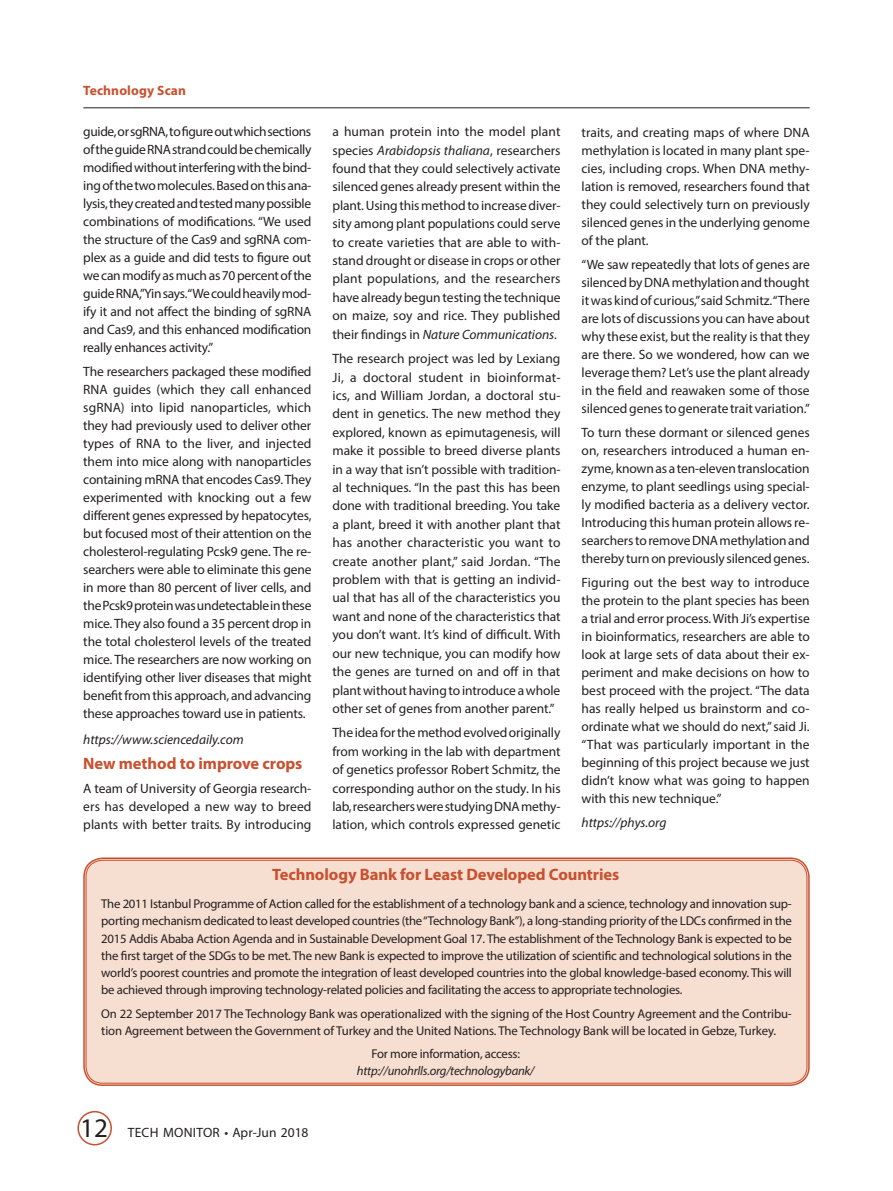
<style>
.page{position:relative;width:893px;height:1191px;background:#fff}
.page>*{position:absolute;margin:0;border:0;box-sizing:border-box;transform-origin:0 0}
.t1{font:27px "Myriad Pro";color:#231f20}
.Filler_HD{font:700 16.5px "Myriad Pro";letter-spacing:-.005em;color:#c8502e}
.H2_11_13{font:700 16.5px "Myriad Pro";letter-spacing:-.005em;color:#c8502e}
.TS_BT_p4{font:13.5px/18px "Myriad Pro";letter-spacing:-.005em;color:#231f20;text-align:justify}
.Webadd{font:italic 13.5px "Myriad Pro";letter-spacing:-.005em;color:#231f20}
.t2{font:700 13.5px "Myriad Pro";letter-spacing:.01em;color:#c8502e}
.Filler_BT{font:12.75px/17.2px "Myriad Pro";letter-spacing:-.01em;color:#231f20;text-align:justify}
.Filler_BT-2{font:italic 12.75px "Myriad Pro";letter-spacing:-.02em;color:#231f20}
.s1{font-style:italic}
</style>
<div class="page">
<hr style="left:83px;top:107px;width:726px;height:1px;background:#231f20">
<div style="left:77px;top:1111px;width:35px;height:34px;border:2px solid #c8502e;border-radius:50%"></div>
<div style="left:85px;top:859px;width:723px;height:225px;background:#f6ded1;border-radius:18px"></div>
<div style="left:83px;top:857px;width:726px;height:229px;border:2px solid #c8502e;border-radius:19px"></div>
<div style="left:86px;top:860px;width:721px;height:223px;border:1px solid #c8502e;border-radius:17px"></div>
<p class="t2" style="left:83px;top:81px;width:104px">Technology Scan</p>
<p class="TS_BT_p4" style="left:83px;top:122px;width:230px">guide, or sgRNA, to figure out which sections of the guide RNA strand could be chemically modified without interfering with the bind&shy;ing of the two molecules. Based on this ana&shy;lysis, they created and tested many possible combinations of modifications. “We used the structure of the Cas9 and sgRNA com&shy;plex as a guide and did tests to figure out we can modify as much as 70 percent of the guide RNA,” Yin says. “We could heavily mod&shy;ify it and not affect the binding of sgRNA and Cas9, and this enhanced modification really enhances activity.”</p>
<p class="TS_BT_p4" style="left:83px;top:362px;width:230px">The researchers packaged these modified RNA guides (which they call enhanced sgRNA) into lipid nanoparticles, which they had previously used to deliver other types of RNA to the liver, and injected them into mice along with nanoparticles containing mRNA that encodes Cas9. They experimented with knocking out a few different genes expressed by hepatocytes, but focused most of their attention on the cholesterol-regulating Pcsk9 gene. The re&shy;searchers were able to eliminate this gene in more than 80 percent of liver cells, and the Pcsk9 protein was undetectable in these mice. They also found a 35 percent drop in the total cholesterol levels of the treated mice. The researchers are now working on identifying other liver diseases that might benefit from this approach, and advancing these approaches toward use in patients.</p>
<p class="Webadd" style="left:83px;top:731px;width:162px">https://www.sciencedaily.com</p>
<p class="H2_11_13" style="left:83px;top:753px;width:221px">New method to improve crops</p>
<p class="TS_BT_p4" style="left:83px;top:779px;width:230px">A team of University of Georgia research&shy;ers has developed a new way to breed plants with better traits. By introducing</p>
<p class="TS_BT_p4" style="left:332px;top:122px;width:230px;line-height:18.5px">a human protein into the model plant species <span class="s1">Arabidopsis thaliana</span>, researchers found that they could selectively activate silenced genes already present within the plant. Using this method to increase diver&shy;sity among plant populations could serve to create varieties that are able to with&shy;stand drought or disease in crops or other plant populations, and the researchers have already begun testing the technique on maize, soy and rice. They published their findings in <span class="s1">Nature Communications</span>.</p>
<p class="TS_BT_p4" style="left:332px;top:349px;width:230px;line-height:18.5px">The research project was led by Lexiang Ji, a doctoral student in bioinformat&shy;ics, and William Jordan, a doctoral stu&shy;dent in genetics. The new method they explored, known as epimutagenesis, will make it possible to breed diverse plants in a way that isn’t possible with tradition&shy;al techniques. “In the past this has been done with traditional breeding. You take a plant, breed it with another plant that has another characteristic you want to create another plant,” said Jordan. “The problem with that is getting an individ&shy;ual that has all of the characteristics you want and none of the characteristics that you don’t want. It’s kind of difficult. With our new technique, you can modify how the genes are turned on and off in that plant without having to introduce a whole other set of genes from another parent.”</p>
<p class="TS_BT_p4" style="left:332px;top:723px;width:230px;line-height:18.5px">The idea for the method evolved originally from working in the lab with department of genetics professor Robert Schmitz, the corresponding author on the study. In his lab, researchers were studying DNA methy&shy;lation, which controls expressed genetic</p>
<p class="TS_BT_p4" style="left:581px;top:123px;width:230px">traits, and creating maps of where DNA methylation is located in many plant spe&shy;cies, including crops. When DNA methy&shy;lation is removed, researchers found that they could selectively turn on previously silenced genes in the underlying genome of the plant.</p>
<p class="TS_BT_p4" style="left:581px;top:255px;width:230px">“We saw repeatedly that lots of genes are silenced by DNA methylation and thought it was kind of curious,” said Schmitz. “There are lots of discussions you can have about why these exist, but the reality is that they are there. So we wondered, how can we leverage them? Let’s use the plant already in the field and reawaken some of those silenced genes to generate trait variation.”</p>
<p class="TS_BT_p4" style="left:581px;top:423px;width:230px">To turn these dormant or silenced genes on, researchers introduced a human en&shy;zyme, known as a ten-eleven translocation enzyme, to plant seedlings using special&shy;ly modified bacteria as a delivery vector.<br>Introducing this human protein allows re&shy;searchers to remove DNA methylation and thereby turn on previously silenced genes.</p>
<p class="TS_BT_p4" style="left:581px;top:573px;width:230px">Figuring out the best way to introduce the protein to the plant species has been a trial and error process. With Ji’s expertise in bioinformatics, researchers are able to look at large sets of data about their ex&shy;periment and make decisions on how to best proceed with the project. “The data has really helped us brainstorm and co&shy;ordinate what we should do next,” said Ji. “That was particularly important in the beginning of this project because we just didn’t know what was going to happen with this new technique.”</p>
<p class="Webadd" style="left:581px;top:814px;width:86px">https://phys.org</p>
<p class="Filler_HD" style="left:272px;top:864px;width:349px">Technology Bank for Least Developed Countries</p>
<p class="Filler_BT" style="left:101px;top:895px;width:692px">The 2011 Istanbul Programme of Action called for the establishment of a technology bank and a science, technology and innovation sup&shy;porting mechanism dedicated to least developed countries (the “Technology Bank”), a long-standing priority of the LDCs confirmed in the 2015 Addis Ababa Action Agenda and in Sustainable Development Goal 17. The establishment of the Technology Bank is expected to be the first target of the SDGs to be met. The new Bank is expected to improve the utilization of scientific and technological solutions in the world’s poorest countries and promote the integration of least developed countries into the global knowledge-based economy. This will be achieved through improving technology-related policies and facilitating the access to appropriate technologies.</p>
<p class="Filler_BT" style="left:101px;top:1004px;width:692px">On 22 September 2017 The Technology Bank was operationalized with the signing of the Host Country Agreement and the Contribu&shy;tion Agreement between the Government of Turkey and the United Nations. The Technology Bank will be located in Gebze, Turkey.</p>
<p class="Filler_BT" style="left:371px;top:1045px;width:150px">For more information, access:</p>
<p class="Filler_BT-2" style="left:357px;top:1063px;width:179px">http://unohrlls.org/technologybank/</p>
<h1 class="t1" style="left:80px;top:1111px;width:29px">12</h1>
<p class="TS_BT_p4" style="left:128px;top:1123px;width:182px">TECH MONITOR • Apr-Jun 2018</p>
</div>
